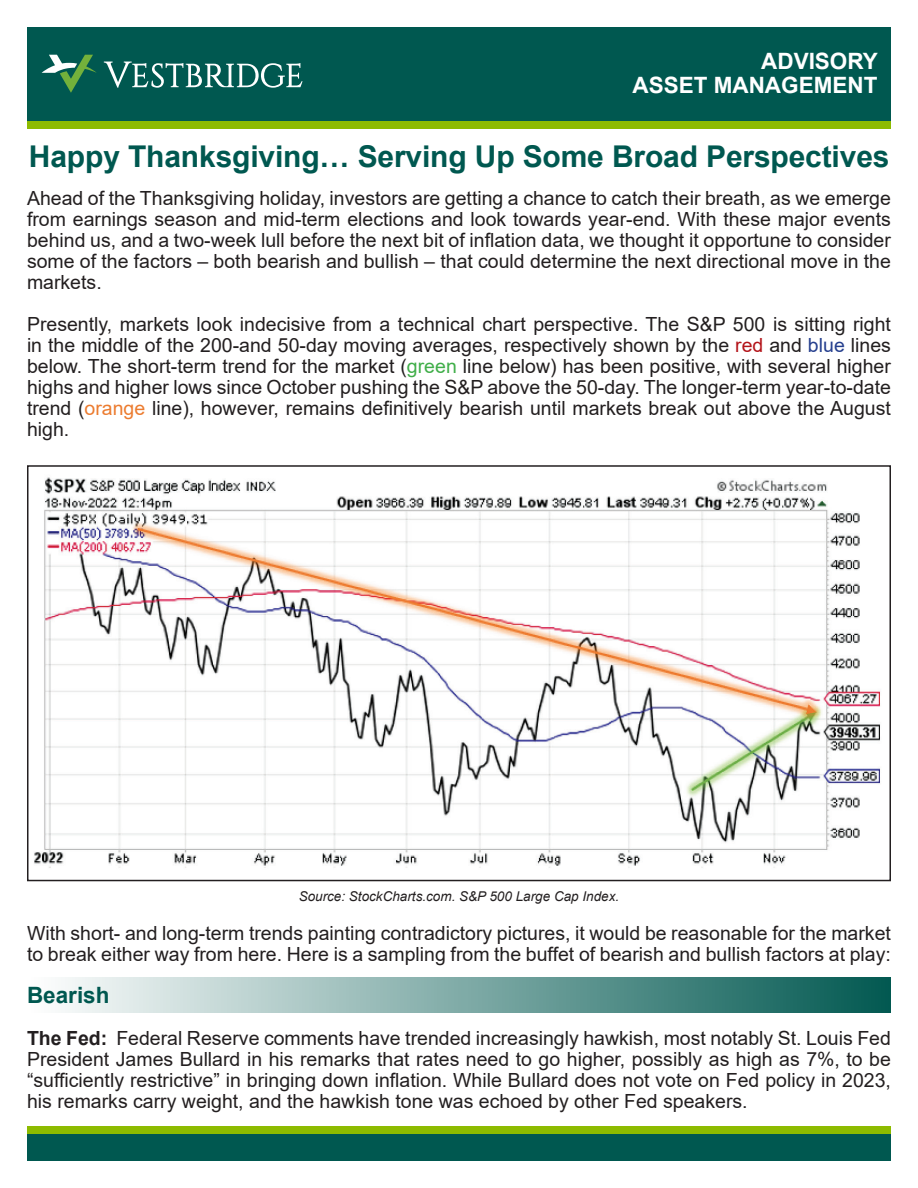
<style>
.page{position:relative;width:918px;height:1188px;background:#fff}
.page>*{position:absolute;margin:0;border:0;box-sizing:border-box;transform-origin:0 0}
.t1{font:700 30px "Arial";letter-spacing:-.005em;color:#005850}
.t2{font:700 22.5px/24px "Arial";color:#fff;text-align:right}
.t3{font:700 22.5px "Arial";color:#005850}
.t4{font:19.5px/21px "Arial";color:#231f20;text-align:justify}
.t5{font:italic 13.5px "Arial";color:#231f20}
.s1{color:#b31319}
.s2{color:#253f8e}
.s3{color:#40ae49}
.s4{color:#ec7c30}
.s5{font-weight:700}
</style>
<div class="page">
<div style="left:27px;top:115px;width:864px;height:14px;background:#8dbb00"></div>
<div style="left:27px;top:27px;width:864px;height:93px;background:#005850"></div>
<svg style="left:42px;top:55px;width:54px;height:38px"></svg>
<svg style="left:104px;top:62px;width:199px;height:26px"></svg>
<div style="left:27px;top:1126px;width:864px;height:9px;background:#8dbb00"></div>
<div style="left:27px;top:1134px;width:864px;height:27px;background:#005850"></div>
<div style="left:27px;top:978px;width:864px;height:35px;background:linear-gradient(to right,#fff,#025951)"></div>
<img style="left:34px;top:477px;width:846px;height:391px">
<div style="left:27px;top:465px;width:864px;height:416px;border:2px solid #231f20"></div>
<p class="t2" style="left:632px;top:49px;width:247px">ADVISORY<br>ASSET MANAGEMENT</p>
<p class="t1" style="left:29px;top:135px;width:862px">Happy Thanksgiving… Serving Up Some Broad Perspectives</p>
<p class="t4" style="left:27px;top:188px;width:866px">Ahead of the Thanksgiving holiday, investors are getting a chance to catch their breath, as we emerge from earnings season and mid-term elections and look towards year-end. With these major events behind us, and a two-week lull before the next bit of inflation data, we thought it opportune to consider some of the factors – both bearish and bullish – that could determine the next directional move in the markets.</p>
<p class="t4" style="left:27px;top:314px;width:866px">Presently, markets look indecisive from a technical chart perspective. The S&amp;P 500 is sitting right in the middle of the 200-and 50-day moving averages, respectively shown by the <span class="s1">red</span> and <span class="s2">blue</span> lines below. The short-term trend for the market (<span class="s3">green</span> line below) has been positive, with several higher highs and higher lows since October pushing the S&amp;P above the 50-day. The longer-term year-to-date trend (<span class="s4">orange</span> line), however, remains definitively bearish until markets break out above the August high.</p>
<p class="t5" style="left:299px;top:887px;width:322px">Source: StockCharts.com. S&amp;P 500 Large Cap Index.</p>
<p class="t4" style="left:27px;top:923px;width:866px">With short- and long-term trends painting contradictory pictures, it would be reasonable for the market to break either way from here. Here is a sampling from the buffet of bearish and bullish factors at play:</p>
<p class="t3" style="left:27px;top:980px;width:84px">Bearish</p>
<p class="t4" style="left:27px;top:1028px;width:865px"><span class="s5">The Fed:</span> Federal Reserve comments have trended increasingly hawkish, most notably St. Louis Fed President James Bullard in his remarks that rates need to go higher, possibly as high as 7%, to be “sufficiently restrictive” in bringing down inflation. While Bullard does not vote on Fed policy in 2023, his remarks carry weight, and the hawkish tone was echoed by other Fed speakers.</p>
</div>
